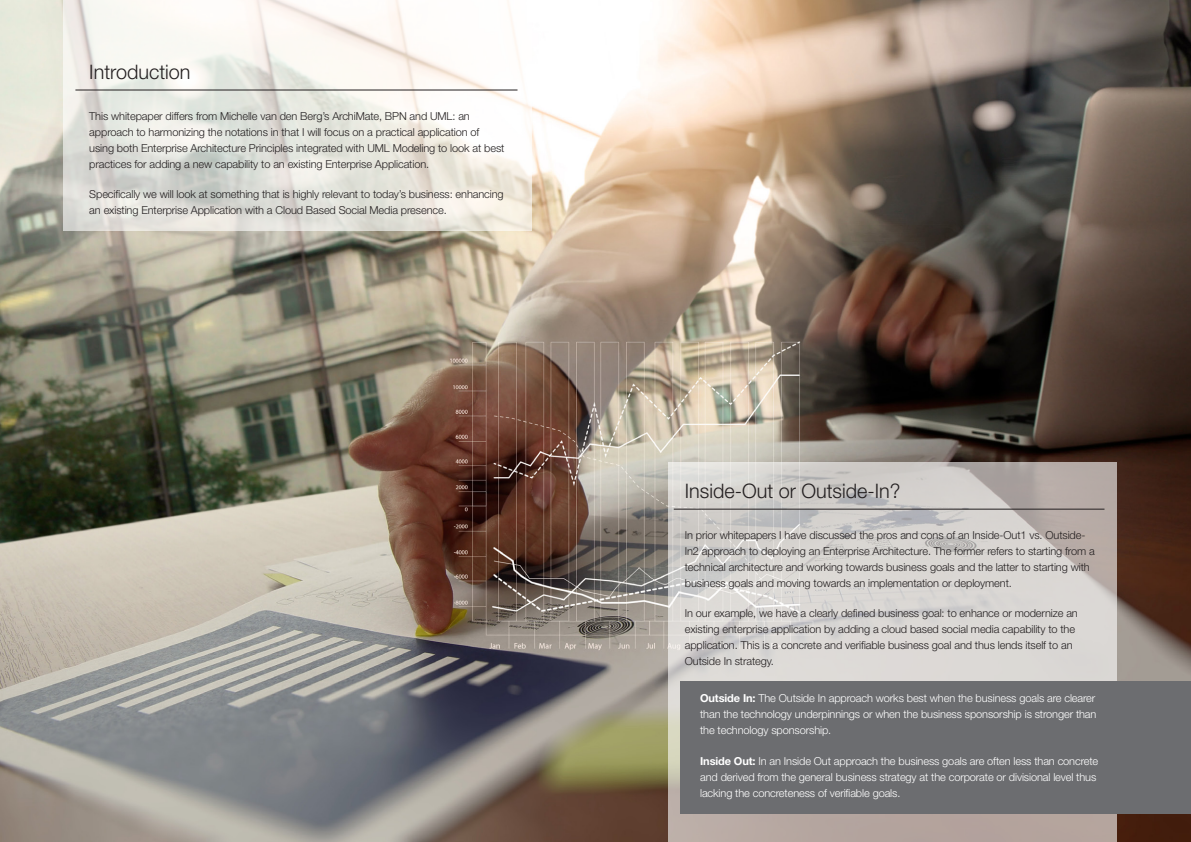
<style>
.page{position:relative;width:1191px;height:842px;background:#fff}
.page>*{position:absolute;margin:0;border:0;box-sizing:border-box;transform-origin:0 0}
.t1{font:300 20px "Helvetica Neue LT Std";color:#231f20}
.t2{font:300 11px/16px "Helvetica Neue LT Std";letter-spacing:-.01em;color:#231f20}
.t3{font:300 11px/16px "Helvetica Neue LT Std";letter-spacing:-.01em;color:#fff;text-align:justify}
.s1{font-weight:700}
</style>
<div class="page">
<img style="left:0;top:0;width:1191px;height:842px">
<svg style="left:63px;top:0;width:469px;height:231px"></svg>
<svg style="left:668px;top:463px;width:448px;height:379px;background:#cec9c6"></svg>
<hr style="left:75px;top:90px;width:442px;height:1px;background:#231f20">
<hr style="left:674px;top:509px;width:430px;height:1px;background:#231f20">
<div style="left:680px;top:681px;width:511px;height:133px;background:#6c6d70"></div>
<p class="t1" style="left:89px;top:59px;width:103px">Introduction</p>
<p class="t2" style="left:89px;top:107px;width:417px">This whitepaper differs from Michelle van den Berg’s ArchiMate, BPN and UML: an approach to harmonizing the notations in that I will focus on a practical application of using both Enterprise Architecture Principles integrated with UML Modeling to look at best practices for adding a new capability to an existing Enterprise Application.</p>
<p class="t2" style="left:89px;top:186px;width:416px">Specifically we will look at something that is highly relevant to today’s business: enhancing an existing Enterprise Application with a Cloud Based Social Media presence.</p>
<p class="t1" style="left:685px;top:479px;width:217px">Inside-Out or Outside-In?</p>
<p class="t2" style="left:685px;top:527px;width:411px">In prior whitepapers I have discussed the pros and cons of an Inside-Out1 vs. Outside-In2 approach to deploying an Enterprise Architecture. The former refers to starting from a technical architecture and working towards business goals and the latter to starting with business goals and moving towards an implementation or deployment.</p>
<p class="t2" style="left:685px;top:605px;width:394px">In our example, we have a clearly defined business goal: to enhance or modernize an existing enterprise application by adding a cloud based social media capability to the application. This is a concrete and verifiable business goal and thus lends itself to an Outside In strategy.</p>
<p class="t3" style="left:700px;top:690px;width:398px"><span class="s1">Outside In:</span> The Outside In approach works best when the business goals are clearer than the technology underpinnings or when the business sponsorship is stronger than the technology sponsorship.</p>
<p class="t3" style="left:700px;top:752px;width:400px;text-align:left"><span class="s1">Inside Out:</span> In an Inside Out approach the business goals are often less than concrete and derived from the general business strategy at the corporate or divisional level thus lacking the concreteness of verifiable goals.</p>
</div>
